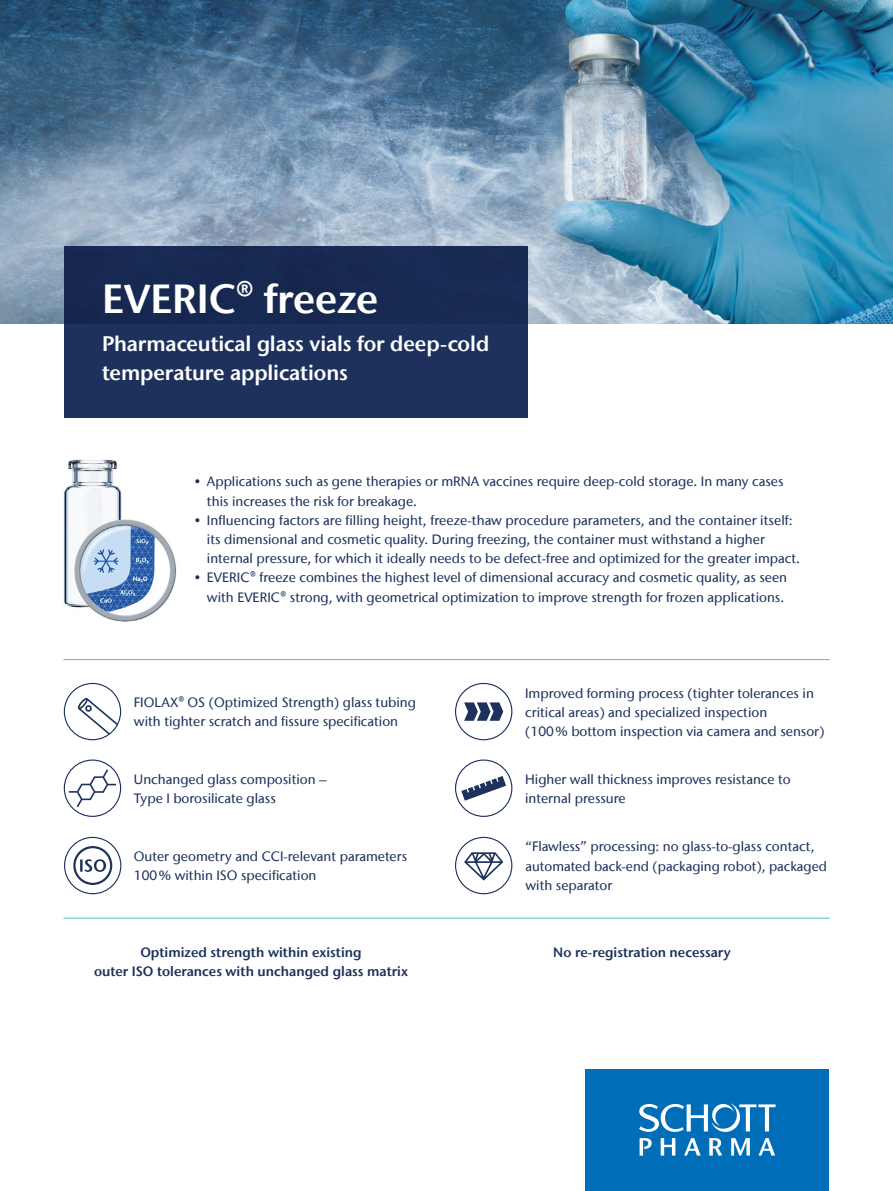
<style>
.page{position:relative;width:893px;height:1191px;background:#fff}
.page>*{position:absolute;margin:0;border:0;box-sizing:border-box;transform-origin:0 0}
.t1{font:600 40.5px "Stone Sans IIITC Com";color:#fff}
.t2{font:600 21px/28.5px "Stone Sans IIITC Com";letter-spacing:-.01em;color:#fff}
.t3{font:500 13.5px/19.2px "Stone Sans IIITC Com";color:#1d315c}
.t4{font:600 13.5px/19.2px "Stone Sans IIITC Com";color:#1d315c;text-align:center}
</style>
<div class="page">
<img style="left:0;top:0;width:893px;height:323px">
<div style="left:585px;top:1069px;width:244px;height:122px;background:#006db8"></div>
<svg style="left:639px;top:1103px;width:137px;height:28px"></svg>
<svg style="left:640px;top:1138px;width:12px;height:17px"></svg>
<svg style="left:661px;top:1138px;width:14px;height:17px"></svg>
<svg style="left:684px;top:1138px;width:17px;height:17px"></svg>
<svg style="left:709px;top:1138px;width:13px;height:17px"></svg>
<svg style="left:731px;top:1138px;width:19px;height:17px"></svg>
<svg style="left:758px;top:1138px;width:17px;height:17px"></svg>
<img style="left:63px;top:459px;width:114px;height:163px">
<div style="left:64px;top:246px;width:464px;height:172px;background:#1d315c"></div>
<hr style="left:64px;top:659px;width:765px;height:1px;background:#4dbcc3">
<hr style="left:64px;top:917px;width:765px;height:1px;background:#4dbcc3">
<svg style="left:64px;top:759px;width:57px;height:58px"></svg>
<svg style="left:64px;top:837px;width:57px;height:57px"></svg>
<svg style="left:64px;top:683px;width:57px;height:57px"></svg>
<svg style="left:455px;top:683px;width:57px;height:57px"></svg>
<svg style="left:455px;top:837px;width:57px;height:57px"></svg>
<svg style="left:455px;top:759px;width:57px;height:58px"></svg>
<h1 class="t1" style="left:102px;top:273px;width:278px">EVERIC® freeze</h1>
<h2 class="t2" style="left:102px;top:329px;width:389px">Pharmaceutical glass vials for deep-cold temperature applications</h2>
<p class="t3" style="left:207px;top:472px;width:578px;text-indent:-13px">• Applications such as gene therapies or mRNA vaccines require deep-cold storage. In many cases this increases the risk for breakage.</p>
<p class="t3" style="left:207px;top:510px;width:595px;text-indent:-13px">• Influencing factors are filling height, freeze-thaw procedure parameters, and the container itself: its dimensional and cosmetic quality. During freezing, the container must withstand a higher internal pressure, for which it ideally needs to be defect-free and optimized for the greater impact.</p>
<p class="t3" style="left:194px;top:568px;width:594px;text-align:right">• EVERIC® freeze combines the highest level of dimensional accuracy and cosmetic quality, as seen with EVERIC® strong, with geometrical optimization to improve strength for frozen applications.</p>
<p class="t3" style="left:134px;top:692px;width:284px">FIOLAX® OS (Optimized Strength) glass tubing with tighter scratch and fissure specification</p>
<p class="t3" style="left:134px;top:769px;width:195px">Unchanged glass composition –<br>Type I borosilicate glass</p>
<p class="t3" style="left:134px;top:846px;width:275px">Outer geometry and CCI-relevant parameters<br>100% within ISO specification</p>
<p class="t3" style="left:525px;top:683px;width:301px">Improved forming process (tighter tolerances in critical areas) and specialized inspection<br>(100% bottom inspection via camera and sensor)</p>
<p class="t3" style="left:525px;top:769px;width:267px">Higher wall thickness improves resistance to internal pressure</p>
<p class="t3" style="left:525px;top:837px;width:303px">“Flawless” processing: no glass-to-glass contact, automated back-end (packaging robot), packaged with separator</p>
<p class="t4" style="left:94px;top:942px;width:315px">Optimized strength within existing<br>outer ISO tolerances with unchanged glass matrix</p>
<p class="t4" style="left:553px;top:942px;width:179px">No re-registration necessary</p>
</div>
